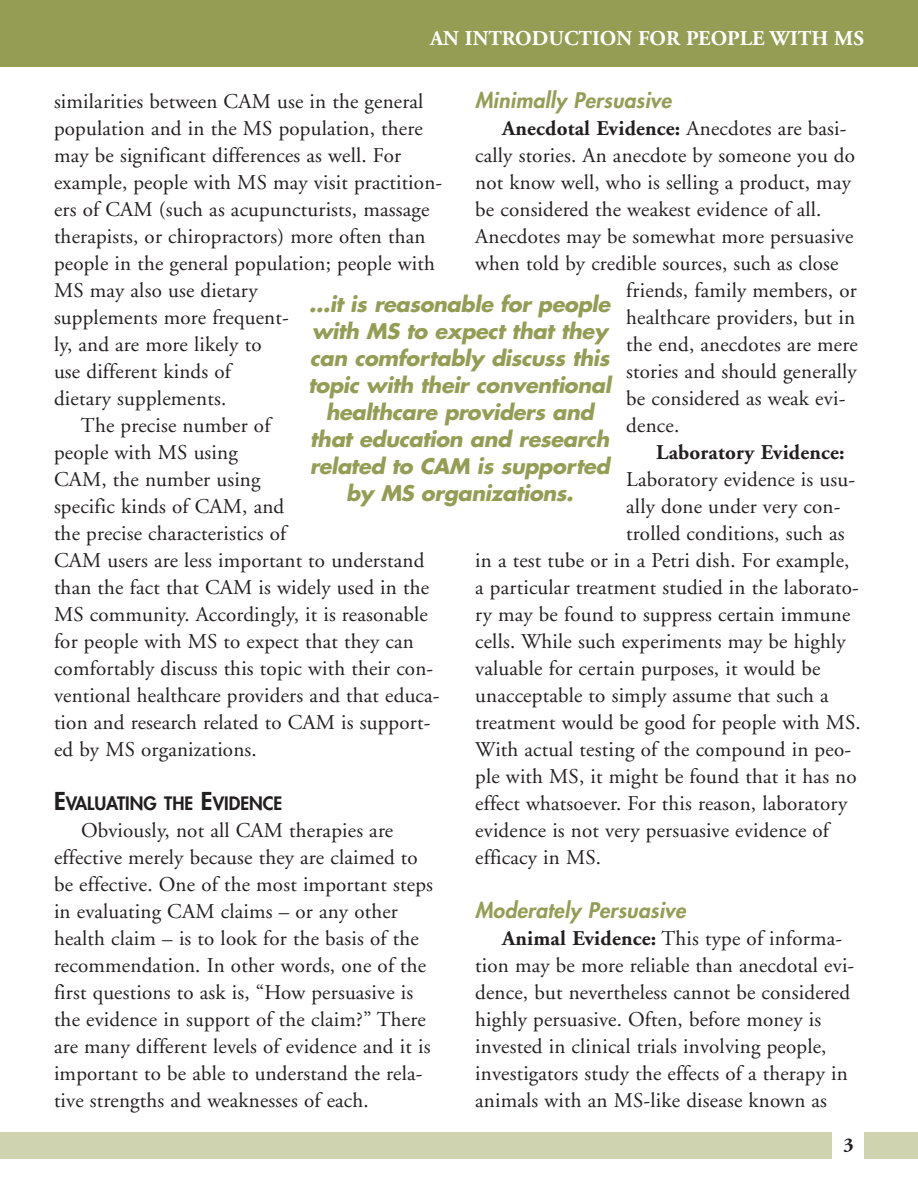
<style>
.page{position:relative;width:918px;height:1188px;background:#fff}
.page>*{position:absolute;margin:0;border:0;box-sizing:border-box;transform-origin:0 0}
.t1{font:21px/27px "Adobe Garamond";letter-spacing:.01em;color:#231f20}
.t2{font:italic 700 21px/27px "Futura";letter-spacing:-.02em;color:#959d55;text-align:center}
.t3{font:700 21px "Adobe Garamond";letter-spacing:.01em;color:#231f20}
.t4{font:italic 800 21px "Futura";letter-spacing:.01em;color:#959d55}
.t5{font:700 21px "Adobe Garamond";color:#fff}
.t6{font:700 19.5px "Adobe Garamond";color:#231f20}
.t7{font:800 18px "Futura";color:#231f20}
.s1{font-weight:400}
.s2{font-weight:700}
.s3{font-size:24px}
</style>
<div class="page">
<div style="left:0;top:1132px;width:918px;height:27px;background:#d0d3af"></div>
<div style="left:0;top:0;width:918px;height:66px;background:#959d55"></div>
<div style="left:832px;top:1129px;width:32px;height:41px;background:#fff"></div>
<p class="t5" style="left:430px;top:30px;width:435px">AN INTRODUCTION FOR PEOPLE WITH MS</p>
<p class="t4" style="left:475px;top:90px;width:198px">Minimally Persuasive</p>
<p class="t3" style="left:502px;top:120px;width:346px">Anecdotal Evidence: <span class="s1">Anecdotes are basi-</span></p>
<p class="t1" style="left:475px;top:144px;width:381px">cally stories. An anecdote by someone you do</p>
<p class="t1" style="left:475px;top:171px;width:377px">not know well, who is selling a product, may</p>
<p class="t1" style="left:475px;top:198px;width:348px">be considered the weakest evidence of all.</p>
<p class="t1" style="left:475px;top:225px;width:380px">Anecdotes may be somewhat more persuasive</p>
<p class="t1" style="left:475px;top:252px;width:365px">when told by credible sources, such as close</p>
<p class="t1" style="left:626px;top:279px;width:232px">friends, family members, or</p>
<p class="t1" style="left:626px;top:306px;width:230px">healthcare providers, but in</p>
<p class="t1" style="left:626px;top:333px;width:233px">the end, anecdotes are mere</p>
<p class="t1" style="left:626px;top:360px;width:232px">stories and should generally</p>
<p class="t1" style="left:626px;top:387px;width:221px">be considered as weak evi-</p>
<p class="t1" style="left:626px;top:414px;width:55px">dence.</p>
<p class="t3" style="left:656px;top:444px;width:190px">Laboratory Evidence:</p>
<p class="t1" style="left:626px;top:468px;width:230px">Laboratory evidence is usu-</p>
<p class="t1" style="left:626px;top:495px;width:216px">ally done under very con-</p>
<p class="t1" style="left:626px;top:522px;width:220px">trolled conditions, such as</p>
<p class="t1" style="left:475px;top:549px;width:376px">in a test tube or in a Petri dish. For example,</p>
<p class="t1" style="left:475px;top:576px;width:385px">a particular treatment studied in the laborato-</p>
<p class="t1" style="left:475px;top:603px;width:377px">ry may be found to suppress certain immune</p>
<p class="t1" style="left:475px;top:630px;width:372px">cells. While such experiments may be highly</p>
<p class="t1" style="left:475px;top:657px;width:347px">valuable for certain purposes, it would be</p>
<p class="t1" style="left:475px;top:684px;width:355px">unacceptable to simply assume that such a</p>
<p class="t1" style="left:475px;top:711px;width:387px">treatment would be good for people with MS.</p>
<p class="t1" style="left:475px;top:738px;width:377px">With actual testing of the compound in peo-</p>
<p class="t1" style="left:475px;top:765px;width:383px">ple with MS, it might be found that it has no</p>
<p class="t1" style="left:475px;top:792px;width:374px">effect whatsoever. For this reason, laboratory</p>
<p class="t1" style="left:475px;top:819px;width:355px">evidence is not very persuasive evidence of</p>
<p class="t1" style="left:475px;top:846px;width:127px">efficacy in MS.</p>
<p class="t4" style="left:475px;top:900px;width:212px">Moderately Persuasive</p>
<p class="t1" style="left:475px;top:927px;width:381px;text-indent:27px"><span class="s2">Animal Evidence:</span> This type of informa&shy;tion may be more reliable than anecdotal evi&shy;dence, but nevertheless cannot be considered highly persuasive. Often, before money is invested in clinical trials involving people, investigators study the effects of a therapy in animals with an MS-like disease known as</p>
<p class="t1" style="left:54px;top:90px;width:371px">similarities between CAM use in the general</p>
<p class="t1" style="left:54px;top:117px;width:370px">population and in the MS population, there</p>
<p class="t1" style="left:54px;top:144px;width:349px">may be significant differences as well. For</p>
<p class="t1" style="left:54px;top:171px;width:390px">example, people with MS may visit practition-</p>
<p class="t1" style="left:54px;top:198px;width:377px">ers of CAM (such as acupuncturists, massage</p>
<p class="t1" style="left:54px;top:225px;width:373px">therapists, or chiropractors) more often than</p>
<p class="t1" style="left:54px;top:252px;width:382px">people in the general population; people with</p>
<p class="t1" style="left:54px;top:279px;width:205px">MS may also use dietary</p>
<p class="t1" style="left:54px;top:306px;width:236px">supplements more frequent-</p>
<p class="t1" style="left:54px;top:333px;width:209px">ly, and are more likely to</p>
<p class="t1" style="left:54px;top:360px;width:178px">use different kinds of</p>
<p class="t1" style="left:54px;top:387px;width:174px">dietary supplements.</p>
<p class="t1" style="left:81px;top:414px;width:191px">The precise number of</p>
<p class="t1" style="left:54px;top:441px;width:185px">people with MS using</p>
<p class="t1" style="left:54px;top:468px;width:208px">CAM, the number using</p>
<p class="t1" style="left:54px;top:495px;width:232px">specific kinds of CAM, and</p>
<p class="t1" style="left:54px;top:522px;width:234px">the precise characteristics of</p>
<p class="t1" style="left:54px;top:549px;width:372px">CAM users are less important to understand</p>
<p class="t1" style="left:54px;top:576px;width:377px">than the fact that CAM is widely used in the</p>
<p class="t1" style="left:54px;top:603px;width:375px">MS community. Accordingly, it is reasonable</p>
<p class="t1" style="left:54px;top:630px;width:361px">for people with MS to expect that they can</p>
<p class="t1" style="left:54px;top:657px;width:381px">comfortably discuss this topic with their con-</p>
<p class="t1" style="left:54px;top:684px;width:387px">ventional healthcare providers and that educa-</p>
<p class="t1" style="left:54px;top:711px;width:378px">tion and research related to CAM is support-</p>
<p class="t1" style="left:54px;top:738px;width:204px">ed by MS organizations.</p>
<p class="t7" style="left:54px;top:795px;width:230px"><span class="s3">E</span>VALUATING THE <span class="s3">E</span>VIDENCE</p>
<p class="t1" style="left:54px;top:819px;width:381px;text-indent:27px">Obviously, not all CAM therapies are effective merely because they are claimed to be effective. One of the most important steps in evaluating CAM claims – or any other health claim – is to look for the basis of the recommendation. In other words, one of the first questions to ask is, “How persuasive is the evidence in support of the claim?” There are many different levels of evidence and it is important to be able to understand the rela&shy;tive strengths and weaknesses of each.</p>
<p class="t2" style="left:308px;top:293px;width:304px">…it is reasonable for people with MS to expect that they can comfortably discuss this topic with their conventional healthcare providers and that education and research related to CAM is supported by MS organizations.</p>
<p class="t6" style="left:843px;top:1137px;width:12px">3</p>
</div>
